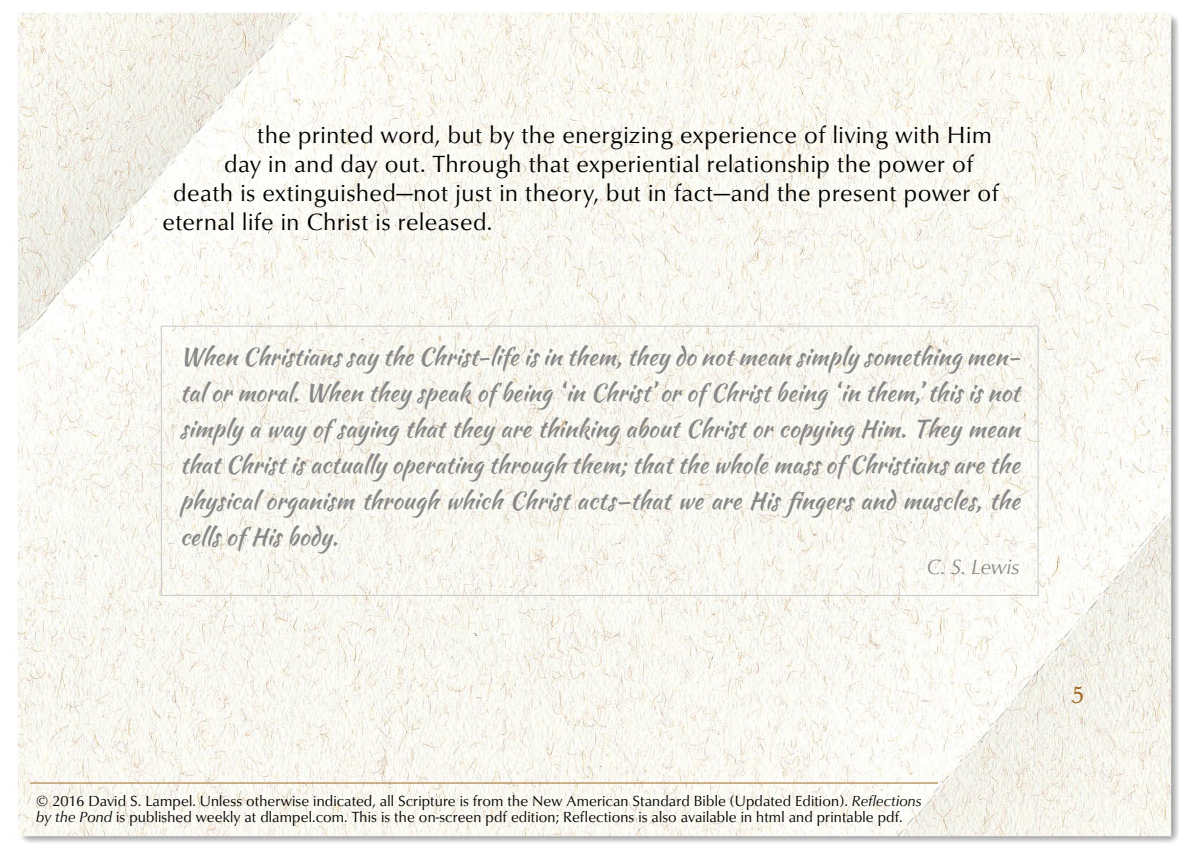
<style>
.page{position:relative;width:1188px;height:864px;background:#fff}
.page>*{position:absolute;margin:0;border:0;box-sizing:border-box;transform-origin:0 0}
.t1{font:24px/36px "Kaushan Script";letter-spacing:.005em;color:#888;text-align:justify}
.t2{font:24px "URW Classico T";letter-spacing:.025em;color:#000}
.t3{font:italic 21px "URW Classico T";color:#888}
.t4{font:15px/16.5px "URW Classico T";letter-spacing:.01em;color:#000}
.s1{font-style:italic}
</style>
<div class="page">
<img style="left:17px;top:12px;width:1161px;height:831px">
<hr style="left:30px;top:783px;width:908px;height:1px;background:#a06a2a">
<svg style="left:1072px;top:687px;width:11px;height:16px"></svg>
<p class="t2" style="left:257px;top:121px;width:736px">the printed word, but by the energizing experience of living with Him</p>
<p class="t2" style="left:224px;top:150px;width:751px">day in and day out. Through that experiential relationship the power of</p>
<p class="t2" style="left:173px;top:179px;width:827px">death is extinguished—not just in theory, but in fact—and the present power of</p>
<p class="t2" style="left:162px;top:208px;width:331px">eternal life in Christ is released.</p>
<p class="t1" style="left:180px;top:338px;width:842px">When Christians say the Christ-life is in them, they do not mean simply something men&shy;tal or moral. When they speak of being ‘in Christ’ or of Christ being ‘in them,’ this is not simply a way of saying that they are thinking about Christ or copying Him. They mean that Christ is actually operating through them; that the whole mass of Christians are the physical organism through which Christ acts—that we are His fingers and muscles, the cells of His body.</p>
<p class="t3" style="left:927px;top:555px;width:95px">C. S. Lewis</p>
<p class="t4" style="left:36px;top:793px;width:887px">© 2016 David S. Lampel. Unless otherwise indicated, all Scripture is from the New American Standard Bible (Updated Edition). <span class="s1">Reflections by the Pond</span> is published weekly at dlampel.com. This is the on-screen pdf edition; Reflections is also available in html and printable pdf.</p>
</div>
